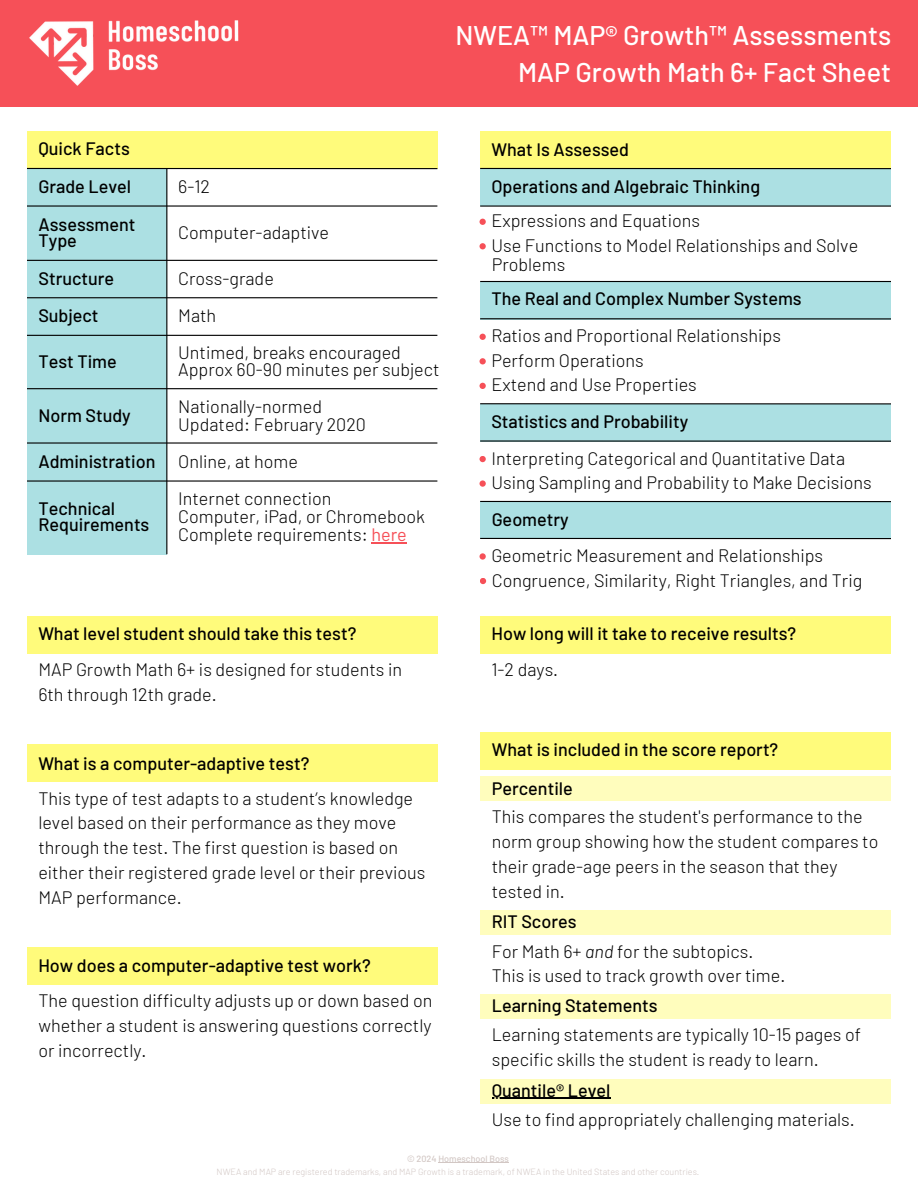
<style>
.page{position:relative;width:918px;height:1188px;background:#fff}
.page>*{position:absolute;margin:0;border:0;box-sizing:border-box;transform-origin:0 0}
.t1{font:500 27px/37.2px "Barlow";color:#fff;text-align:right}
.t2{font:300 18px/24.8px "Barlow";color:#000}
.t3{font:500 18px "Barlow";color:#000}
.t4{font:300 9px "Barlow";color:#d2c7c4}
.t5{font:500 9px "Barlow";color:#d2c7c4}
.s1{font-weight:400;color:#f65058}
.s2{font-style:italic}
</style>
<div class="page">
<div style="left:27px;top:169px;width:140px;height:37px;background:#ace0e3"></div>
<div style="left:27px;top:335px;width:140px;height:54px;background:#ace0e3"></div>
<div style="left:27px;top:260px;width:140px;height:38px;background:#ace0e3"></div>
<div style="left:27px;top:207px;width:140px;height:53px;background:#ace0e3"></div>
<div style="left:27px;top:481px;width:140px;height:73px;background:#ace0e3"></div>
<div style="left:27px;top:389px;width:140px;height:54px;background:#ace0e3"></div>
<div style="left:27px;top:444px;width:140px;height:37px;background:#ace0e3"></div>
<div style="left:27px;top:131px;width:410px;height:37px;background:#fffb7b"></div>
<hr style="left:27px;top:168px;width:410px;height:1px;background:#000">
<hr style="left:27px;top:205px;width:410px;height:2px;background:#000">
<hr style="left:27px;top:260px;width:410px;height:1px;background:#000">
<div style="left:27px;top:298px;width:140px;height:37px;background:#ace0e3"></div>
<hr style="left:27px;top:297px;width:410px;height:1px;background:#000">
<hr style="left:27px;top:335px;width:410px;height:1px;background:#000">
<hr style="left:27px;top:388px;width:410px;height:1px;background:#000">
<hr style="left:27px;top:442px;width:410px;height:2px;background:#000">
<hr style="left:27px;top:480px;width:410px;height:2px;background:#000">
<hr style="left:371px;top:542px;width:36px;height:2px;background:#f65058">
<div style="left:27px;top:616px;width:411px;height:37px;background:#fffb7b"></div>
<div style="left:480px;top:616px;width:411px;height:37px;background:#fffb7b"></div>
<div style="left:481px;top:732px;width:410px;height:37px;background:#fffb7b"></div>
<div style="left:481px;top:776px;width:410px;height:24px;background:#fffdbd"></div>
<div style="left:481px;top:910px;width:410px;height:25px;background:#fffdbd"></div>
<div style="left:481px;top:994px;width:410px;height:24px;background:#fffdbd"></div>
<hr style="left:438px;top:1162px;width:71px;height:1px;background:#d2c7c4">
<div style="left:0;top:0;width:918px;height:107px;background:#f65058"></div>
<img style="left:29px;top:20px;width:210px;height:66px">
<hr style="left:166px;top:169px;width:1px;height:385px;background:#000">
<div style="left:480px;top:169px;width:411px;height:37px;background:#ace0e3"></div>
<div style="left:480px;top:282px;width:411px;height:37px;background:#ace0e3"></div>
<div style="left:480px;top:131px;width:411px;height:38px;background:#fffb7b"></div>
<hr style="left:480px;top:206px;width:411px;height:1px;background:#000">
<hr style="left:480px;top:281px;width:411px;height:1px;background:#000">
<hr style="left:480px;top:168px;width:411px;height:1px;background:#000">
<div style="left:480px;top:404px;width:411px;height:38px;background:#ace0e3"></div>
<hr style="left:480px;top:403px;width:411px;height:1px;background:#000">
<hr style="left:480px;top:440px;width:411px;height:2px;background:#000">
<hr style="left:480px;top:318px;width:411px;height:1px;background:#000">
<div style="left:480px;top:480px;width:6px;height:7px;background:#f65058;border-radius:50%"></div>
<svg style="left:480px;top:456px;width:6px;height:6px"></svg>
<svg style="left:480px;top:243px;width:6px;height:6px"></svg>
<svg style="left:480px;top:219px;width:6px;height:6px"></svg>
<svg style="left:480px;top:334px;width:6px;height:6px"></svg>
<svg style="left:480px;top:358px;width:6px;height:6px"></svg>
<div style="left:480px;top:502px;width:411px;height:37px;background:#ace0e3"></div>
<hr style="left:480px;top:501px;width:411px;height:1px;background:#000">
<hr style="left:480px;top:538px;width:411px;height:1px;background:#000">
<div style="left:480px;top:553px;width:6px;height:7px;background:#f65058;border-radius:50%"></div>
<svg style="left:480px;top:383px;width:6px;height:6px"></svg>
<svg style="left:480px;top:578px;width:6px;height:6px"></svg>
<div style="left:481px;top:1079px;width:410px;height:24px;background:#fffdbd"></div>
<hr style="left:492px;top:1098px;width:119px;height:1px;background:#000">
<div style="left:27px;top:744px;width:411px;height:38px;background:#fffb7b"></div>
<div style="left:27px;top:947px;width:411px;height:37px;background:#fffb7b"></div>
<h2 class="t1" style="left:456px;top:16px;width:437px">NWEA™ MAP® Growth™ Assessments<br>MAP Growth Math 6+ Fact Sheet</h2>
<h2 class="t3" style="left:38px;top:137px;width:93px">Quick Facts</h2>
<h1 class="t3" style="left:38px;top:175px;width:94px">Grade Level</h1>
<h2 class="t3" style="left:38px;top:213px;width:99px">Assessment</h2>
<h2 class="t3" style="left:38px;top:229px;width:40px">Type</h2>
<h3 class="t3" style="left:38px;top:267px;width:77px">Structure</h3>
<h2 class="t3" style="left:38px;top:304px;width:62px">Subject</h2>
<h2 class="t3" style="left:38px;top:350px;width:80px">Test Time</h2>
<h3 class="t3" style="left:38px;top:404px;width:94px">Norm Study</h3>
<p class="t3" style="left:38px;top:450px;width:119px">Administration</p>
<h2 class="t3" style="left:38px;top:497px;width:78px">Technical</h2>
<h3 class="t3" style="left:38px;top:513px;width:112px">Requirements</h3>
<h3 class="t2" style="left:178px;top:173px;width:33px">6-12</h3>
<h2 class="t2" style="left:178px;top:220px;width:152px">Computer-adaptive</h2>
<h3 class="t2" style="left:178px;top:265px;width:97px">Cross-grade</h3>
<h3 class="t2" style="left:178px;top:303px;width:40px">Math</h3>
<h3 class="t2" style="left:178px;top:339px;width:224px">Untimed, breaks encouraged</h3>
<h2 class="t2" style="left:178px;top:357px;width:263px">Approx 60-90 minutes per subject</h2>
<h2 class="t2" style="left:178px;top:394px;width:145px">Nationally-normed</h2>
<h2 class="t2" style="left:178px;top:411px;width:189px">Updated: February 2020</h2>
<h3 class="t2" style="left:178px;top:448px;width:121px">Online, at home</h3>
<h3 class="t2" style="left:178px;top:486px;width:155px">Internet connection</h3>
<h3 class="t2" style="left:178px;top:503px;width:248px">Computer, iPad, or Chromebook</h3>
<h2 class="t2" style="left:178px;top:522px;width:230px">Complete requirements: <span class="s1">here</span></h2>
<h3 class="t3" style="left:38px;top:622px;width:320px">What level student should take this test?</h3>
<h3 class="t2" style="left:38px;top:657px;width:365px">MAP Growth Math 6+ is designed for students in<br>6th through 12th grade.</h3>
<h2 class="t3" style="left:38px;top:752px;width:273px">What is a computer-adaptive test?</h2>
<h3 class="t2" style="left:38px;top:785px;width:389px">This type of test adapts to a student’s knowledge level based on their performance as they move through the test. The first question is based on either their registered grade level or their previous MAP performance.</h3>
<h4 class="t3" style="left:38px;top:954px;width:334px">How does a computer-adaptive test work?</h4>
<p class="t2" style="left:38px;top:988px;width:396px;text-align:justify">The question difficulty adjusts up or down based on whether a student is answering questions correctly or incorrectly.</p>
<h2 class="t3" style="left:491px;top:138px;width:139px">What Is Assessed</h2>
<h3 class="t3" style="left:491px;top:175px;width:270px">Operations and Algebraic Thinking</h3>
<h2 class="t2" style="left:491px;top:208px;width:210px">Expressions and Equations</h2>
<h3 class="t2" style="left:491px;top:232px;width:368px">Use Functions to Model Relationships and Solve</h3>
<h2 class="t2" style="left:492px;top:252px;width:75px">Problems</h2>
<h3 class="t3" style="left:491px;top:287px;width:312px">The Real and Complex Number Systems</h3>
<h2 class="t2" style="left:491px;top:323px;width:291px">Ratios and Proportional Relationships</h2>
<h3 class="t2" style="left:491px;top:347px;width:154px">Perform Operations</h3>
<h3 class="t2" style="left:491px;top:372px;width:207px">Extend and Use Properties</h3>
<h3 class="t3" style="left:491px;top:410px;width:198px">Statistics and Probability</h3>
<h2 class="t2" style="left:491px;top:445px;width:355px">Interpreting Categorical and Quantitative Data</h2>
<h3 class="t2" style="left:491px;top:470px;width:382px">Using Sampling and Probability to Make Decisions</h3>
<h2 class="t3" style="left:492px;top:508px;width:79px">Geometry</h2>
<h2 class="t2" style="left:491px;top:543px;width:333px">Geometric Measurement and Relationships</h2>
<h3 class="t2" style="left:492px;top:567px;width:372px">Congruence, Similarity, Right Triangles, and Trig</h3>
<h2 class="t3" style="left:491px;top:622px;width:306px">How long will it take to receive results?</h2>
<h2 class="t2" style="left:491px;top:657px;width:68px">1-2 days.</h2>
<h3 class="t3" style="left:492px;top:738px;width:288px">What is included in the score report?</h3>
<h3 class="t3" style="left:492px;top:777px;width:83px">Percentile</h3>
<h3 class="t2" style="left:492px;top:804px;width:388px">This compares the student's performance to the norm group showing how the student compares to their grade-age peers in the season that they tested in.</h3>
<h2 class="t3" style="left:492px;top:910px;width:86px">RIT Scores</h2>
<h3 class="t2" style="left:492px;top:938px;width:295px">For Math 6+ <span class="s2">and</span> for the subtopics.<br>This is used to track growth over time.</h3>
<h3 class="t3" style="left:492px;top:994px;width:167px">Learning Statements</h3>
<h3 class="t2" style="left:492px;top:1022px;width:371px">Learning statements are typically 10-15 pages of specific skills the student is ready to learn.</h3>
<h2 class="t3" style="left:492px;top:1079px;width:120px">Quantile® Level</h2>
<h3 class="t2" style="left:492px;top:1107px;width:365px">Use to find appropriately challenging materials.</h3>
<h2 class="t5" style="left:407px;top:1153px;width:103px">© 2024 Homeschool Boss</h2>
<h3 class="t4" style="left:217px;top:1166px;width:484px">NWEA and MAP are registered trademarks, and MAP Growth is a trademark, of NWEA in the United States and other countries.</h3>
</div>
